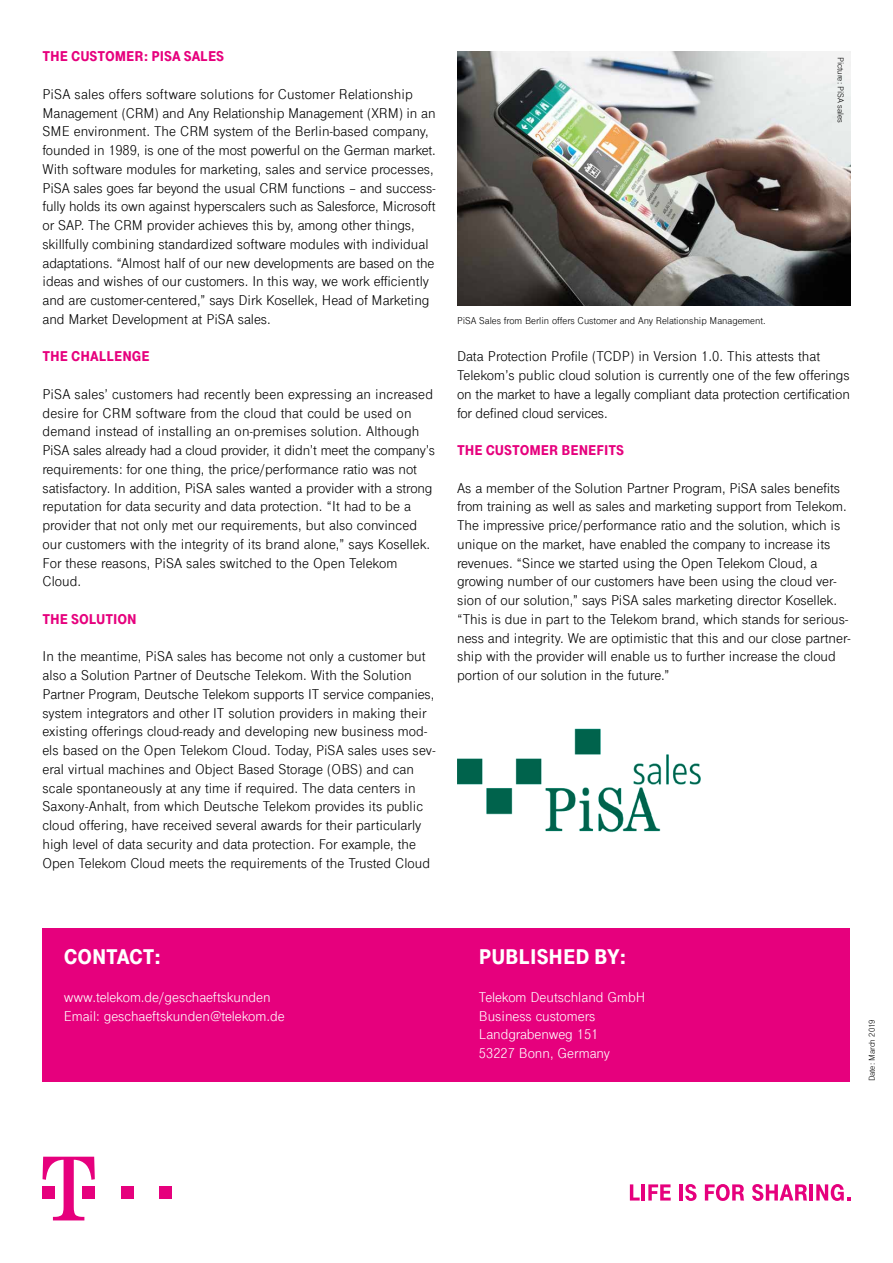
<style>
.page{position:relative;width:893px;height:1263px;background:#fff}
.page>*{position:absolute;margin:0;border:0;box-sizing:border-box;transform-origin:0 0}
.t1{font:900 22.5px "Tele Grotesk Next";color:#fff}
.t2{font:15px/18.8px "Tele Grotesk Next";color:#000}
.t3{font:15px/18.8px "Tele Grotesk Next";color:#fff}
.t4{font:900 15px "Tele Grotesk Next";color:#e6007d}
.t5{font:10.5px "Tele Grotesk Next";letter-spacing:.005em;color:#000}
.t6{font:9px "Tele Grotesk Next";letter-spacing:-.005em;color:#000}
</style>
<div class="page">
<img style="left:457px;top:728px;width:244px;height:105px">
<img style="left:457px;top:51px;width:393px;height:254px">
<div style="left:43px;top:928px;width:807px;height:153px;background:#e6007d"></div>
<svg style="left:630px;top:1184px;width:10px;height:16px"></svg>
<hr style="left:642px;top:1184px;width:3px;height:16px;background:#e6007d">
<svg style="left:648px;top:1184px;width:23px;height:16px"></svg>
<hr style="left:679px;top:1184px;width:4px;height:16px;background:#e6007d">
<svg style="left:685px;top:1184px;width:12px;height:17px"></svg>
<svg style="left:705px;top:1184px;width:39px;height:17px"></svg>
<svg style="left:752px;top:1184px;width:55px;height:17px"></svg>
<hr style="left:810px;top:1184px;width:3px;height:16px;background:#e6007d">
<svg style="left:816px;top:1184px;width:34px;height:17px"></svg>
<div style="left:121px;top:1186px;width:13px;height:13px;background:#e6007d"></div>
<div style="left:159px;top:1186px;width:13px;height:13px;background:#e6007d"></div>
<svg style="left:43px;top:1157px;width:52px;height:63px"></svg>
<p class="t4" style="left:43px;top:48px;width:183px">THE CUSTOMER: PISA SALES</p>
<p class="t2" style="left:43px;top:85px;width:395px">PiSA sales offers software solutions for Customer Relationship Management (CRM) and Any Relationship Management (XRM) in an SME environment. The CRM system of the Berlin-based company, founded in 1989, is one of the most powerful on the German market.<br>With software modules for marketing, sales and service processes, PiSA sales goes far beyond the usual CRM functions – and success&shy;fully holds its own against hyperscalers such as Salesforce, Microsoft or SAP. The CRM provider achieves this by, among other things, skillfully combining standardized software modules with individual adaptations. “Almost half of our new developments are based on the ideas and wishes of our customers. In this way, we work efficiently and are customer-centered,” says Dirk Kosellek, Head of Marketing and Market Development at PiSA sales.</p>
<p class="t4" style="left:43px;top:348px;width:109px">THE CHALLENGE</p>
<p class="t2" style="left:43px;top:385px;width:394px">PiSA sales’ customers had recently been expressing an increased desire for CRM software from the cloud that could be used on demand instead of installing an on-premises solution. Although PiSA sales already had a cloud provider, it didn’t meet the company’s requirements: for one thing, the price/performance ratio was not satisfactory. In addition, PiSA sales wanted a provider with a strong reputation for data security and data protection. “It had to be a provider that not only met our requirements, but also convinced our customers with the integrity of its brand alone,” says Kosellek.<br>For these reasons, PiSA sales switched to the Open Telekom Cloud.</p>
<p class="t4" style="left:43px;top:610px;width:96px">THE SOLUTION</p>
<p class="t2" style="left:43px;top:647px;width:394px">In the meantime, PiSA sales has become not only a customer but also a Solution Partner of Deutsche Telekom. With the Solution Partner Program, Deutsche Telekom supports IT service companies, system integrators and other IT solution providers in making their existing offerings cloud-ready and developing new business mod&shy;els based on the Open Telekom Cloud. Today, PiSA sales uses sev&shy;eral virtual machines and Object Based Storage (OBS) and can scale spontaneously at any time if required. The data centers in Saxony-Anhalt, from which Deutsche Telekom provides its public cloud offering, have received several awards for their particularly high level of data security and data protection. For example, the Open Telekom Cloud meets the requirements of the Trusted Cloud</p>
<p class="t6" style="left:846px;top:57px;width:67px;rotate:90deg">Picture: PiSA sales</p>
<p class="t5" style="left:457px;top:315px;width:310px">PiSA Sales from Berlin offers Customer and Any Relationship Management.</p>
<p class="t2" style="left:457px;top:347px;width:394px">Data Protection Profile (TCDP) in Version 1.0. This attests that Telekom’s public cloud solution is currently one of the few offerings on the market to have a legally compliant data protection certification for defined cloud services.</p>
<p class="t4" style="left:457px;top:442px;width:169px">THE CUSTOMER BENEFITS</p>
<p class="t2" style="left:457px;top:478px;width:395px">As a member of the Solution Partner Program, PiSA sales benefits from training as well as sales and marketing support from Telekom.<br>The impressive price/performance ratio and the solution, which is unique on the market, have enabled the company to increase its revenues. “Since we started using the Open Telekom Cloud, a growing number of our customers have been using the cloud ver&shy;sion of our solution,” says PiSA sales marketing director Kosellek. “This is due in part to the Telekom brand, which stands for serious&shy;ness and integrity. We are optimistic that this and our close partner&shy;ship with the provider will enable us to further increase the cloud portion of our solution in the future.”</p>
<h1 class="t1" style="left:64px;top:944px;width:99px">CONTACT:</h1>
<p class="t3" style="left:64px;top:988px;width:222px">www.telekom.de/geschaeftskunden<br>Email: geschaeftskunden@telekom.de</p>
<h1 class="t1" style="left:479px;top:944px;width:149px">PUBLISHED BY:</h1>
<p class="t3" style="left:479px;top:988px;width:168px">Telekom Deutschland GmbH<br>Business customers<br>Landgrabenweg 151<br>53227 Bonn, Germany</p>
<p class="t6" style="left:867px;top:1081px;width:63px;rotate:-90deg">Date: March 2019</p>
</div>
